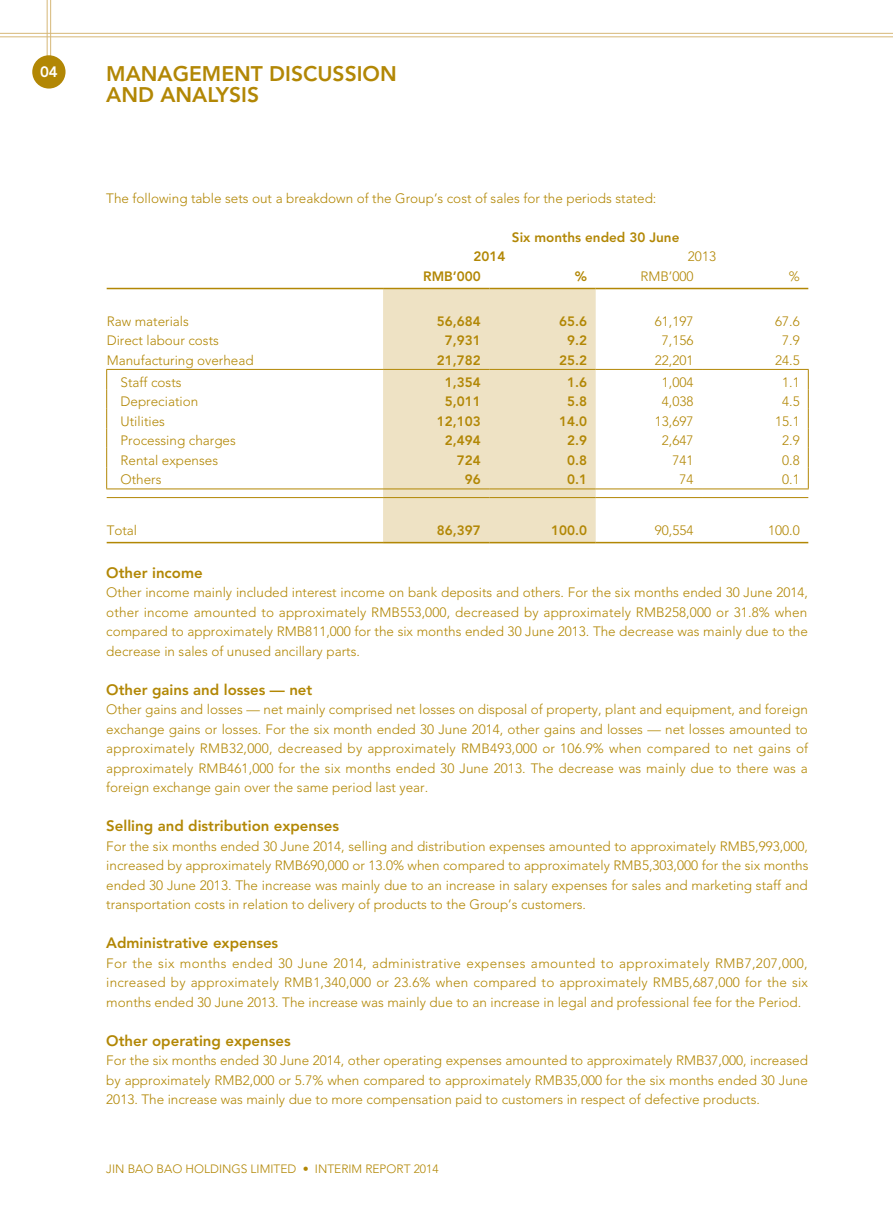
<style>
.page{position:relative;width:893px;height:1212px;background:#fff}
.page>*{position:absolute;margin:0;border:0;box-sizing:border-box;transform-origin:0 0}
.t1{font:800 21px/21px "Avenir LT Std";color:#b28705}
.t2{font:800 15px "Avenir LT Std";color:#b28705}
.t3{font:800 15px "Avenir LT Std";color:#fff}
.t4{font:300 13.5px/19.5px "Avenir LT Std";color:#b28705;text-align:justify}
.t5{font:800 13.5px "Avenir LT Std";color:#b28705}
.t6{font:300 12px "Avenir LT Std";color:#b28705}
</style>
<div class="page">
<svg style="left:0;top:0;width:893px;height:68px"></svg>
<div style="left:32px;top:55px;width:34px;height:34px;background:#b28705;border-radius:50%"></div>
<div style="left:383px;top:289px;width:213px;height:253px;background:#eee2c4"></div>
<hr style="left:106px;top:369px;width:277px;height:1px;background:#b28705">
<hr style="left:383px;top:369px;width:106px;height:1px;background:#b28705">
<hr style="left:489px;top:369px;width:107px;height:1px;background:#b28705">
<hr style="left:596px;top:369px;width:106px;height:1px;background:#b28705">
<hr style="left:702px;top:369px;width:107px;height:1px;background:#b28705">
<svg style="left:106px;top:370px;width:1px;height:118px"></svg>
<svg style="left:808px;top:370px;width:1px;height:118px"></svg>
<hr style="left:106px;top:488px;width:277px;height:1px;background:#b28705">
<hr style="left:383px;top:488px;width:106px;height:1px;background:#b28705">
<hr style="left:489px;top:488px;width:107px;height:1px;background:#b28705">
<hr style="left:596px;top:488px;width:106px;height:1px;background:#b28705">
<hr style="left:702px;top:488px;width:107px;height:1px;background:#b28705">
<hr style="left:107px;top:288px;width:276px;height:1px;background:#b28705">
<hr style="left:383px;top:288px;width:106px;height:1px;background:#b28705">
<hr style="left:489px;top:288px;width:107px;height:1px;background:#b28705">
<hr style="left:596px;top:288px;width:106px;height:1px;background:#b28705">
<hr style="left:702px;top:288px;width:106px;height:1px;background:#b28705">
<hr style="left:107px;top:497px;width:276px;height:1px;background:#b28705">
<hr style="left:383px;top:497px;width:106px;height:1px;background:#b28705">
<hr style="left:489px;top:497px;width:107px;height:1px;background:#b28705">
<hr style="left:596px;top:497px;width:106px;height:1px;background:#b28705">
<hr style="left:702px;top:497px;width:106px;height:1px;background:#b28705">
<hr style="left:107px;top:542px;width:276px;height:1px;background:#b28705">
<hr style="left:383px;top:542px;width:106px;height:1px;background:#b28705">
<hr style="left:489px;top:542px;width:107px;height:1px;background:#b28705">
<hr style="left:596px;top:542px;width:106px;height:1px;background:#b28705">
<hr style="left:702px;top:542px;width:106px;height:1px;background:#b28705">
<p class="t3" style="left:40px;top:63px;width:19px">04</p>
<h1 class="t1" style="left:106px;top:63px;width:292px">MANAGEMENT DISCUSSION<br>AND ANALYSIS</h1>
<p class="t4" style="left:106px;top:188px;width:552px">The following table sets out a breakdown of the Group’s cost of sales for the periods stated:</p>
<p class="t5" style="left:512px;top:229px;width:169px">Six months ended 30 June</p>
<p class="t5" style="left:473px;top:248px;width:33px">2014</p>
<p class="t4" style="left:688px;top:247px;width:30px">2013</p>
<p class="t5" style="left:423px;top:268px;width:59px">RMB’000</p>
<p class="t5" style="left:575px;top:268px;width:14px">%</p>
<p class="t4" style="left:640px;top:266px;width:55px">RMB’000</p>
<p class="t4" style="left:789px;top:266px;width:13px">%</p>
<p class="t4" style="left:107px;top:312px;width:84px">Raw materials</p>
<p class="t5" style="left:437px;top:313px;width:45px">56,684</p>
<p class="t5" style="left:559px;top:313px;width:29px">65.6</p>
<p class="t4" style="left:655px;top:312px;width:40px">61,197</p>
<p class="t4" style="left:775px;top:312px;width:26px">67.6</p>
<p class="t4" style="left:107px;top:331px;width:114px">Direct labour costs</p>
<p class="t5" style="left:445px;top:333px;width:37px">7,931</p>
<p class="t5" style="left:567px;top:333px;width:21px">9.2</p>
<p class="t4" style="left:662px;top:331px;width:33px">7,156</p>
<p class="t4" style="left:782px;top:331px;width:19px">7.9</p>
<p class="t4" style="left:107px;top:351px;width:149px">Manufacturing overhead</p>
<p class="t5" style="left:437px;top:352px;width:45px">21,782</p>
<p class="t5" style="left:559px;top:352px;width:29px">25.2</p>
<p class="t4" style="left:655px;top:351px;width:40px">22,201</p>
<p class="t4" style="left:775px;top:351px;width:26px">24.5</p>
<p class="t4" style="left:121px;top:373px;width:63px">Staff costs</p>
<p class="t5" style="left:445px;top:374px;width:37px">1,354</p>
<p class="t5" style="left:567px;top:374px;width:21px">1.6</p>
<p class="t4" style="left:662px;top:373px;width:33px">1,004</p>
<p class="t4" style="left:782px;top:373px;width:19px">1.1</p>
<p class="t4" style="left:121px;top:392px;width:79px">Depreciation</p>
<p class="t5" style="left:445px;top:394px;width:37px">5,011</p>
<p class="t5" style="left:567px;top:394px;width:21px">5.8</p>
<p class="t4" style="left:662px;top:392px;width:33px">4,038</p>
<p class="t4" style="left:782px;top:392px;width:19px">4.5</p>
<p class="t4" style="left:121px;top:412px;width:46px">Utilities</p>
<p class="t5" style="left:437px;top:413px;width:45px">12,103</p>
<p class="t5" style="left:559px;top:413px;width:29px">14.0</p>
<p class="t4" style="left:655px;top:412px;width:40px">13,697</p>
<p class="t4" style="left:775px;top:412px;width:26px">15.1</p>
<p class="t4" style="left:121px;top:431px;width:117px">Processing charges</p>
<p class="t5" style="left:445px;top:433px;width:37px">2,494</p>
<p class="t5" style="left:567px;top:433px;width:21px">2.9</p>
<p class="t4" style="left:662px;top:431px;width:33px">2,647</p>
<p class="t4" style="left:782px;top:431px;width:19px">2.9</p>
<p class="t4" style="left:121px;top:451px;width:99px">Rental expenses</p>
<p class="t5" style="left:457px;top:452px;width:25px">724</p>
<p class="t5" style="left:567px;top:452px;width:21px">0.8</p>
<p class="t4" style="left:672px;top:451px;width:23px">741</p>
<p class="t4" style="left:782px;top:451px;width:19px">0.8</p>
<p class="t4" style="left:121px;top:470px;width:43px">Others</p>
<p class="t5" style="left:465px;top:472px;width:17px">96</p>
<p class="t5" style="left:567px;top:472px;width:21px">0.1</p>
<p class="t4" style="left:679px;top:470px;width:16px">74</p>
<p class="t4" style="left:782px;top:470px;width:19px">0.1</p>
<p class="t4" style="left:107px;top:520px;width:32px">Total</p>
<p class="t5" style="left:437px;top:522px;width:45px">86,397</p>
<p class="t5" style="left:551px;top:522px;width:37px">100.0</p>
<p class="t4" style="left:655px;top:520px;width:40px">90,554</p>
<p class="t4" style="left:768px;top:520px;width:33px">100.0</p>
<p class="t2" style="left:106px;top:564px;width:98px">Other income</p>
<p class="t4" style="left:106px;top:583px;width:703px">Other income mainly included interest income on bank deposits and others. For the six months ended 30 June 2014, other income amounted to approximately RMB553,000, decreased by approximately RMB258,000 or 31.8% when compared to approximately RMB811,000 for the six months ended 30 June 2013. The decrease was mainly due to the decrease in sales of unused ancillary parts.</p>
<p class="t2" style="left:106px;top:681px;width:208px">Other gains and losses — net</p>
<p class="t4" style="left:106px;top:700px;width:703px">Other gains and losses — net mainly comprised net losses on disposal of property, plant and equipment, and foreign exchange gains or losses. For the six month ended 30 June 2014, other gains and losses — net losses amounted to approximately RMB32,000, decreased by approximately RMB493,000 or 106.9% when compared to net gains of approximately RMB461,000 for the six months ended 30 June 2013. The decrease was mainly due to there was a foreign exchange gain over the same period last year.</p>
<p class="t2" style="left:106px;top:817px;width:234px">Selling and distribution expenses</p>
<p class="t4" style="left:106px;top:836px;width:704px">For the six months ended 30 June 2014, selling and distribution expenses amounted to approximately RMB5,993,000, increased by approximately RMB690,000 or 13.0% when compared to approximately RMB5,303,000 for the six months ended 30 June 2013. The increase was mainly due to an increase in salary expenses for sales and marketing staff and transportation costs in relation to delivery of products to the Group’s customers.</p>
<p class="t2" style="left:106px;top:934px;width:173px">Administrative expenses</p>
<p class="t4" style="left:106px;top:953px;width:703px">For the six months ended 30 June 2014, administrative expenses amounted to approximately RMB7,207,000, increased by approximately RMB1,340,000 or 23.6% when compared to approximately RMB5,687,000 for the six months ended 30 June 2013. The increase was mainly due to an increase in legal and professional fee for the Period.</p>
<p class="t2" style="left:106px;top:1032px;width:186px">Other operating expenses</p>
<p class="t4" style="left:106px;top:1051px;width:703px">For the six months ended 30 June 2014, other operating expenses amounted to approximately RMB37,000, increased by approximately RMB2,000 or 5.7% when compared to approximately RMB35,000 for the six months ended 30 June 2013. The increase was mainly due to more compensation paid to customers in respect of defective products.</p>
<p class="t6" style="left:106px;top:1161px;width:334px">JIN BAO BAO HOLDINGS LIMITED • INTERIM REPORT 2014</p>
</div>
